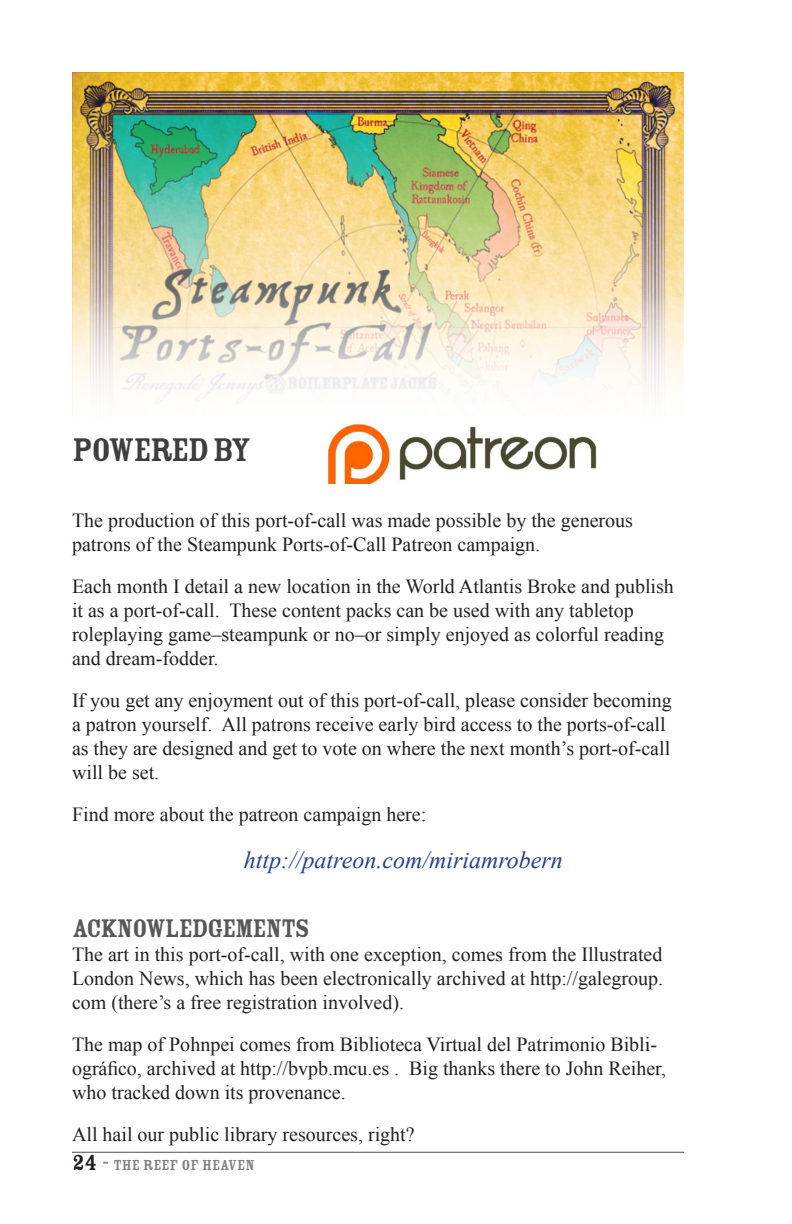
<style>
.page{position:relative;width:792px;height:1224px;background:#fff}
.page>*{position:absolute;margin:0;border:0;box-sizing:border-box;transform-origin:0 0}
.t1{font:36px "Rosewood Std Fill";letter-spacing:-.05em;color:#3e3e3f}
.t2{font:28px "Rosewood Std Fill";letter-spacing:-.05em;color:#57585a}
.t3{font:italic 24px "Times New Roman";color:#253f8e}
.t4{font:20px/24px "Times New Roman";color:#231f20}
.t5{font:16px "Rosewood Std Fill";color:#808285}
.s1{font-size:24px;color:#231f20}
.s2{font-size:24px}
</style>
<div class="page">
<hr style="left:72px;top:1152px;width:612px;height:1px;background:#231f20">
<img style="left:72px;top:72px;width:612px;height:345px">
<img style="left:328px;top:424px;width:269px;height:60px">
<h1 class="t1" style="left:72px;top:438px;width:181px">POWEREDBY</h1>
<p class="t4" style="left:72px;top:510px;width:563px">The production of this port-of-call was made possible by the generous patrons of the Steampunk Ports-of-Call Patreon campaign.</p>
<p class="t4" style="left:72px;top:576px;width:603px">Each month I detail a new location in the World Atlantis Broke and publish it as a port-of-call. These content packs can be used with any tabletop roleplaying game–steampunk or no–or simply enjoyed as colorful reading and dream-fodder.</p>
<p class="t4" style="left:72px;top:690px;width:601px">If you get any enjoyment out of this port-of-call, please consider becoming a patron yourself. All patrons receive early bird access to the ports-of-call as they are designed and get to vote on where the next month’s port-of-call will be set.</p>
<p class="t4" style="left:72px;top:804px;width:356px">Find more about the patreon campaign here:</p>
<p class="t3" style="left:244px;top:851px;width:320px">http://patreon.com/miriamrobern</p>
<h2 class="t2" style="left:72px;top:919px;width:240px">ACKNOWLEDGEMENTS</h2>
<p class="t4" style="left:72px;top:945px;width:593px;text-align:justify">The art in this port-of-call, with one exception, comes from the Illustrated London News, which has been electronically archived at http://galegroup. com (there’s a free registration involved).</p>
<p class="t4" style="left:72px;top:1035px;width:596px">The map of Pohnpei comes from Biblioteca Virtual del Patrimonio Bibli&shy;ográfico, archived at http://bvpb.mcu.es . Big thanks there to John Reiher, who tracked down its provenance.</p>
<p class="t4" style="left:72px;top:1125px;width:344px">All hail our public library resources, right?</p>
<p class="t5" style="left:72px;top:1160px;width:184px"><span class="s1">24</span> <span class="s2">-</span> THE REEF OF HEAVEN</p>
</div>
